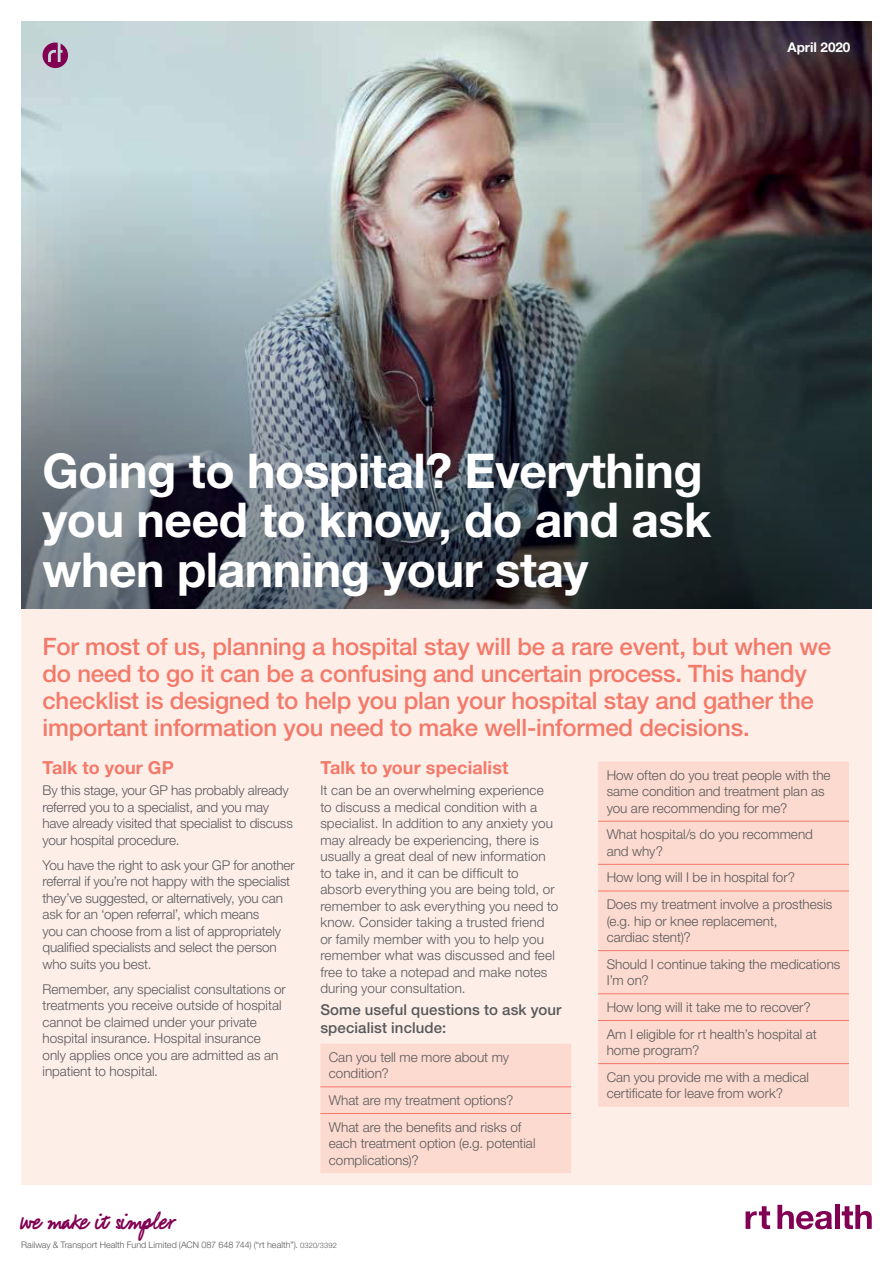
<style>
.page{position:relative;width:893px;height:1263px;background:#fff}
.page>*{position:absolute;margin:0;border:0;box-sizing:border-box;transform-origin:0 0}
.t1{font:700 48px/49.5px "Helvetica Neue LT Std";letter-spacing:-.01em;color:#fff}
.t2{font:36px "rt Script 2011";color:#810052}
.t3{font:500 24px/27px "Helvetica Neue LT Std";letter-spacing:-.01em;color:#f37969}
.t4{font:700 18px "Helvetica Neue LT Std";letter-spacing:.005em;color:#f37969}
.t5{font:500 15px/18px "Helvetica Neue LT Std";letter-spacing:.005em;color:#58595b}
.t6{font:300 13.5px/16.5px "Helvetica Neue LT Std";color:#58595b}
.t7{font:700 13.5px "Helvetica Neue LT Std";letter-spacing:-.005em;color:#fff}
.t8{font:300 9px "Helvetica Neue LT Std";letter-spacing:.005em;color:#58595b}
.s1{font-size:7.5px}
</style>
<div class="page">
<div style="left:21px;top:21px;width:851px;height:1163px;background:#feeee8"></div>
<img style="left:21px;top:21px;width:851px;height:587px">
<svg style="left:43px;top:43px;width:25px;height:25px"></svg>
<div style="left:320px;top:1044px;width:251px;height:129px;background:#fddacf"></div>
<hr style="left:320px;top:1086px;width:251px;height:1px;background:#f37969">
<hr style="left:320px;top:1113px;width:251px;height:1px;background:#f37969">
<div style="left:598px;top:761px;width:251px;height:346px;background:#fddacf"></div>
<hr style="left:598px;top:864px;width:251px;height:1px;background:#f37969">
<hr style="left:598px;top:891px;width:251px;height:1px;background:#f37969">
<hr style="left:598px;top:950px;width:251px;height:1px;background:#f37969">
<hr style="left:598px;top:993px;width:251px;height:1px;background:#f37969">
<hr style="left:598px;top:1020px;width:251px;height:1px;background:#f37969">
<hr style="left:598px;top:1063px;width:251px;height:1px;background:#f37969">
<hr style="left:598px;top:821px;width:251px;height:1px;background:#f37969">
<svg style="left:777px;top:1205px;width:55px;height:24px"></svg>
<hr style="left:835px;top:1205px;width:4px;height:24px;background:#820053">
<svg style="left:842px;top:1205px;width:30px;height:24px"></svg>
<svg style="left:746px;top:1206px;width:24px;height:23px"></svg>
<p class="t7" style="left:788px;top:39px;width:64px">April 2020</p>
<h1 class="t1" style="left:43px;top:445px;width:670px">Going to hospital? Everything you need to know, do and ask when planning your stay</h1>
<p class="t3" style="left:43px;top:633px;width:790px">For most of us, planning a hospital stay will be a rare event, but when we do need to go it can be a confusing and uncertain process. This handy checklist is designed to help you plan your hospital stay and gather the important information you need to make well-informed decisions.</p>
<h3 class="t4" style="left:43px;top:757px;width:133px">Talk to your GP</h3>
<p class="t6" style="left:43px;top:782px;width:252px">By this stage, your GP has probably already referred you to a specialist, and you may have already visited that specialist to discuss your hospital procedure.</p>
<p class="t6" style="left:43px;top:856px;width:254px">You have the right to ask your GP for another referral if you’re not happy with the specialist they’ve suggested, or alternatively, you can ask for an ‘open referral’, which means<br>you can choose from a list of appropriately qualified specialists and select the person who suits you best.</p>
<p class="t6" style="left:43px;top:980px;width:245px">Remember, any specialist consultations or treatments you receive outside of hospital cannot be claimed under your private hospital insurance. Hospital insurance only applies once you are admitted as an inpatient to hospital.</p>
<h3 class="t4" style="left:320px;top:757px;width:190px">Talk to your specialist</h3>
<p class="t6" style="left:320px;top:782px;width:240px">It can be an overwhelming experience<br>to discuss a medical condition with a specialist. In addition to any anxiety you may already be experiencing, there is usually a great deal of new information to take in, and it can be difficult to absorb everything you are being told, or remember to ask everything you need to know. Consider taking a trusted friend or family member with you to help you remember what was discussed and feel free to take a notepad and make notes during your consultation.</p>
<p class="t5" style="left:320px;top:1001px;width:243px">Some useful questions to ask your specialist include:</p>
<p class="t6" style="left:329px;top:1048px;width:182px">Can you tell me more about my condition?</p>
<p class="t6" style="left:329px;top:1086px;width:194px;line-height:26.7px">What are my treatment options?<br>What are the benefits and risks of</p>
<p class="t6" style="left:329px;top:1135px;width:208px">each treatment option (e.g. potential complications)?</p>
<h2 class="t2" style="left:21px;top:1204px;width:155px">we make it simpler</h2>
<p class="t8" style="left:21px;top:1239px;width:317px">Railway &amp; Transport Health Fund Limited (ACN 087 648 744) (“rt health”). <span class="s1">0320/3392</span></p>
<p class="t6" style="left:607px;top:766px;width:225px">How often do you treat people with the same condition and treatment plan as you are recommending for me?</p>
<p class="t6" style="left:607px;top:826px;width:208px">What hospital/s do you recommend and why?</p>
<p class="t6" style="left:607px;top:864px;width:227px;line-height:26.7px">How long will I be in hospital for?<br>Does my treatment involve a prosthesis</p>
<p class="t6" style="left:607px;top:912px;width:172px">(e.g. hip or knee replacement, cardiac stent)?</p>
<p class="t6" style="left:607px;top:955px;width:235px">Should I continue taking the medications<br>I’m on?</p>
<p class="t6" style="left:607px;top:993px;width:212px;line-height:26.7px">How long will it take me to recover?<br>Am I eligible for rt health’s hospital at</p>
<p class="t6" style="left:607px;top:1037px;width:204px;line-height:26.7px">home program?<br>Can you provide me with a medical</p>
<p class="t6" style="left:607px;top:1085px;width:178px">certificate for leave from work?</p>
</div>
